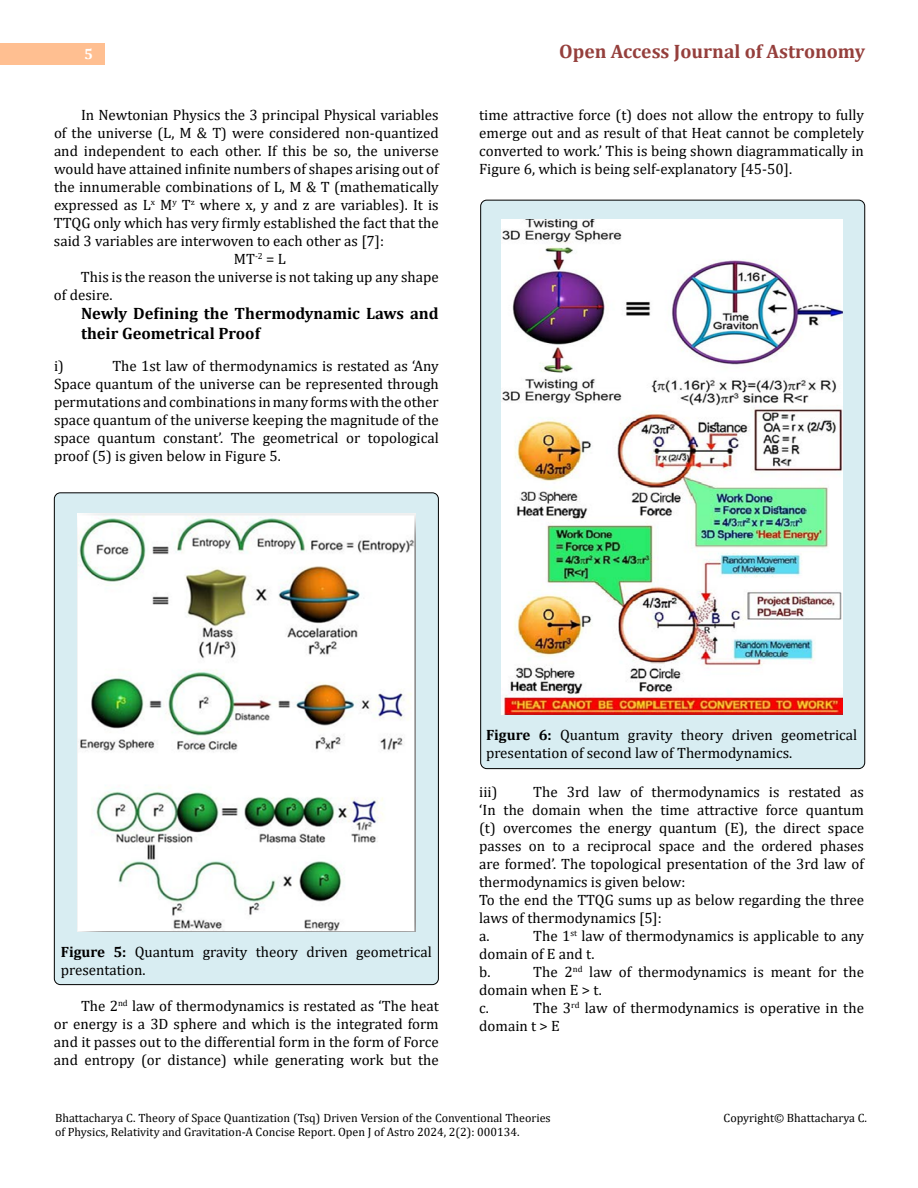
<style>
.page{position:relative;width:918px;height:1188px;background:#fff}
.page>*{position:absolute;margin:0;border:0;box-sizing:border-box;transform-origin:0 0}
.t1{font:700 19.5px "Cambria";color:#953f3c}
.t2{font:700 16.5px/19.8px "Cambria";color:#000}
.t3{font:15px/18px "Cambria";color:#000}
.t4{font:700 15px "Cambria";color:#fff}
.t5{font:12px/14.2px "Cambria";color:#000}
.s1{font-weight:700}
</style>
<div class="page">
<div style="left:0;top:43px;width:105px;height:21px;background:#ffbf91"></div>
<div style="left:481px;top:200px;width:384px;height:569px;background:#d8edf2;border-radius:6px"></div>
<div style="left:54px;top:493px;width:384px;height:492px;background:#d8edf2;border-radius:6px"></div>
<img style="left:77px;top:513px;width:339px;height:419px">
<img style="left:501px;top:219px;width:341px;height:496px">
<p class="t4" style="left:84px;top:44px;width:10px">5</p>
<h1 class="t1" style="left:559px;top:38px;width:307px">Open Access Journal of Astronomy</h1>
<p class="t3" style="left:81px;top:105px;width:359px">In Newtonian Physics the 3 principal Physical variables</p>
<p class="t3" style="left:54px;top:123px;width:386px">of the universe (L, M &amp; T) were considered non-quantized</p>
<p class="t3" style="left:54px;top:141px;width:386px">and independent to each other. If this be so, the universe</p>
<p class="t3" style="left:54px;top:159px;width:386px">would have attained infinite numbers of shapes arising out of</p>
<p class="t3" style="left:54px;top:177px;width:386px">the innumerable combinations of L, M &amp; T (mathematically</p>
<p class="t3" style="left:54px;top:195px;width:386px">expressed as L<sup>x</sup> M<sup>y</sup> T<sup>z</sup> where x, y and z are variables). It is</p>
<p class="t3" style="left:54px;top:213px;width:386px">TTQG only which has very firmly established the fact that the</p>
<p class="t3" style="left:54px;top:231px;width:332px">said 3 variables are interwoven to each other as [7]:</p>
<p class="t3" style="left:234px;top:249px;width:53px">MT<sup>-2</sup> = L</p>
<p class="t3" style="left:81px;top:267px;width:359px">This is the reason the universe is not taking up any shape</p>
<p class="t3" style="left:54px;top:285px;width:60px">of desire.</p>
<p class="t2" style="left:81px;top:303px;width:359px">Newly Defining the Thermodynamic Laws and their Geometrical Proof</p>
<p class="t3" style="left:54px;top:357px;width:11px">i)</p>
<p class="t3" style="left:54px;top:357px;width:386px;text-align:justify;text-indent:58px">The 1st law of thermodynamics is restated as ‘Any Space quantum of the universe can be represented through permutations and combinations in many forms with the other space quantum of the universe keeping the magnitude of the space quantum constant’. The geometrical or topological proof (5) is given below in Figure 5.</p>
<p class="t3" style="left:479px;top:105px;width:386px;text-align:justify">time attractive force (t) does not allow the entropy to fully emerge out and as result of that Heat cannot be completely converted to work.’ This is being shown diagrammatically in Figure 6, which is being self-explanatory [45-50].</p>
<p class="t3" style="left:61px;top:942px;width:373px"><span class="s1">Figure 5:</span> Quantum gravity theory driven geometrical presentation.</p>
<p class="t3" style="left:54px;top:996px;width:386px;text-align:justify;text-indent:27px">The 2<sup>nd</sup> law of thermodynamics is restated as ‘The heat or energy is a 3D sphere and which is the integrated form and it passes out to the differential form in the form of Force and entropy (or distance) while generating work but the</p>
<p class="t3" style="left:486px;top:725px;width:373px"><span class="s1">Figure 6:</span> Quantum gravity theory driven geometrical presentation of second law of Thermodynamics.</p>
<p class="t3" style="left:479px;top:783px;width:20px">iii)</p>
<p class="t3" style="left:479px;top:783px;width:386px;text-indent:54px">The 3rd law of thermodynamics is restated as ‘In the domain when the time attractive force quantum (t) overcomes the energy quantum (E), the direct space passes on to a reciprocal space and the ordered phases are formed’. The topological presentation of the 3rd law of thermodynamics is given below:<br>To the end the TTQG sums up as below regarding the three laws of thermodynamics [5]:<br>a.</p>
<p class="t3" style="left:479px;top:927px;width:386px;text-indent:54px">The 1<sup>st</sup> law of thermodynamics is applicable to any domain of E and t.<br>b.</p>
<p class="t3" style="left:479px;top:963px;width:386px;text-indent:54px">The 2<sup>nd</sup> law of thermodynamics is meant for the domain when E &gt; t.<br>c.</p>
<p class="t3" style="left:479px;top:999px;width:386px;text-indent:54px">The 3<sup>rd</sup> law of thermodynamics is operative in the domain t &gt; E</p>
<p class="t5" style="left:55px;top:1111px;width:497px">Bhattacharya C. Theory of Space Quantization (Tsq) Driven Version of the Conventional Theories of Physics, Relativity and Gravitation-A Concise Report. Open J of Astro 2024, 2(2): 000134.</p>
<p class="t5" style="left:724px;top:1111px;width:145px">Copyright© Bhattacharya C.</p>
</div>
